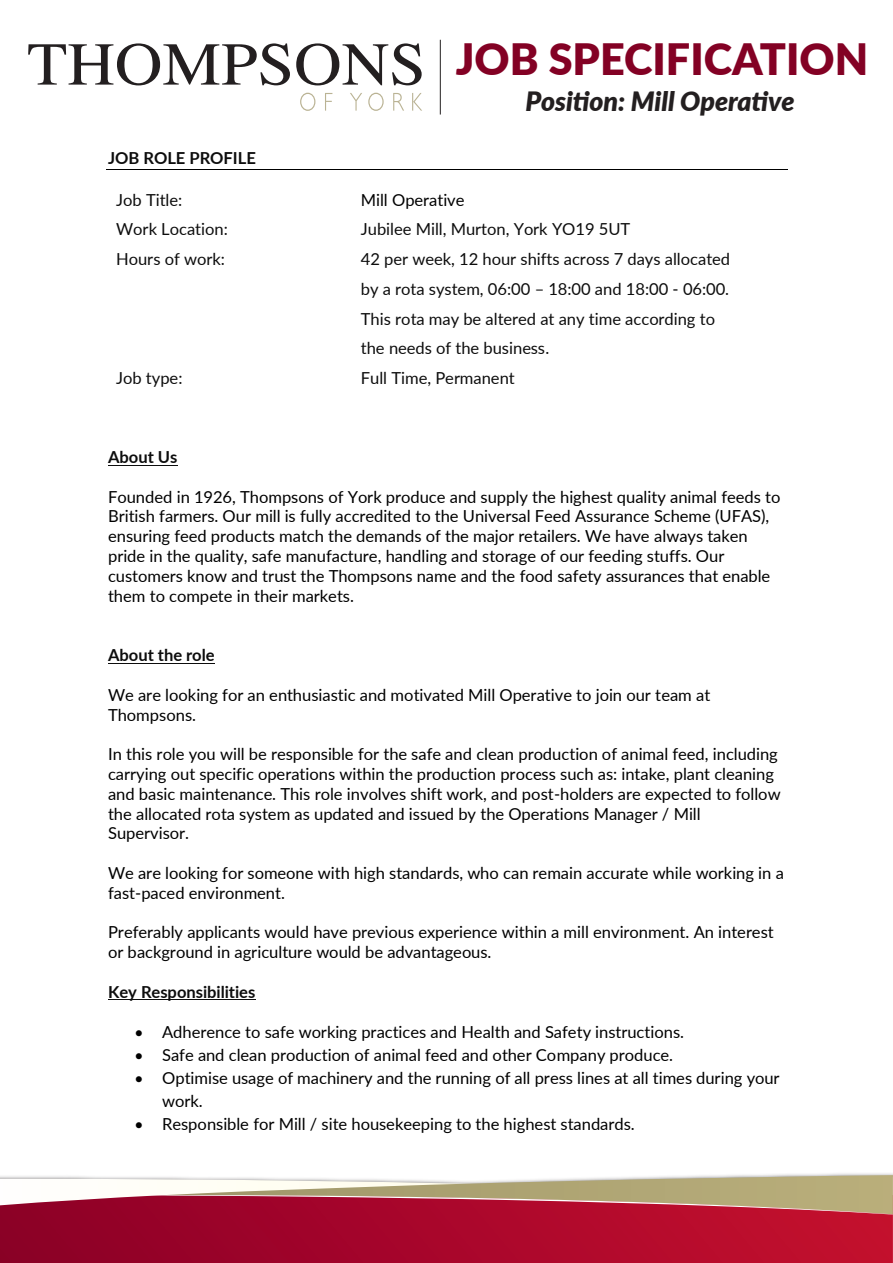
<style>
.page{position:relative;width:893px;height:1263px;background:#fff}
.page>*{position:absolute;margin:0;border:0;box-sizing:border-box;transform-origin:0 0}
.t1{font:900 43.2px "Lato";color:#830124}
.t2{font:italic 900 26.7px "Lato";color:#231f20}
.t3{font:16.5px/19.8px "Lato";color:#000}
.t4{font:16.5px/29.7px "Lato";color:#0d0d0d}
.t5{font:700 16.5px "Lato";color:#0d0d0d}
</style>
<div class="page">
<hr style="left:106px;top:169px;width:681px;height:1px;background:#000">
<hr style="left:108px;top:465px;width:69px;height:1px;background:#0d0d0d">
<hr style="left:108px;top:663px;width:107px;height:1px;background:#0d0d0d">
<hr style="left:108px;top:1000px;width:147px;height:1px;background:#0d0d0d">
<svg style="left:0;top:1217px;width:893px;height:46px;background:#a8072a"></svg>
<svg style="left:0;top:1175px;width:893px;height:42px"></svg>
<hr style="left:440px;top:40px;width:1px;height:75px;background:#231f20">
<svg style="left:28px;top:43px;width:262px;height:42px"></svg>
<svg style="left:296px;top:43px;width:126px;height:42px"></svg>
<svg style="left:300px;top:93px;width:15px;height:18px"></svg>
<svg style="left:325px;top:93px;width:7px;height:18px"></svg>
<svg style="left:350px;top:93px;width:12px;height:18px"></svg>
<svg style="left:368px;top:93px;width:16px;height:18px"></svg>
<svg style="left:393px;top:93px;width:11px;height:18px"></svg>
<svg style="left:412px;top:93px;width:10px;height:18px"></svg>
<h1 class="t1" style="left:456px;top:27px;width:414px">JOB SPECIFICATION</h1>
<h2 class="t2" style="left:526px;top:82px;width:270px">Position: Mill Operative</h2>
<p class="t5" style="left:108px;top:146px;width:149px">JOB ROLE PROFILE</p>
<p class="t4" style="left:116px;top:184px;width:68px">Job Title:</p>
<p class="t3" style="left:361px;top:189px;width:105px">Mill Operative</p>
<p class="t4" style="left:116px;top:214px;width:113px">Work Location:</p>
<p class="t4" style="left:361px;top:214px;width:271px">Jubilee Mill, Murton, York YO19 5UT</p>
<p class="t4" style="left:116px;top:243px;width:110px">Hours of work:</p>
<p class="t4" style="left:361px;top:243px;width:371px">42 per week, 12 hour shifts across 7 days allocated by a rota system, 06:00 – 18:00 and 18:00 - 06:00.<br>This rota may be altered at any time according to the needs of the business.</p>
<p class="t4" style="left:116px;top:362px;width:68px">Job type:</p>
<p class="t4" style="left:361px;top:362px;width:156px">Full Time, Permanent</p>
<p class="t5" style="left:108px;top:445px;width:71px">About Us</p>
<p class="t3" style="left:108px;top:486px;width:674px">Founded in 1926, Thompsons of York produce and supply the highest quality animal feeds to British farmers. Our mill is fully accredited to the Universal Feed Assurance Scheme (UFAS), ensuring feed products match the demands of the major retailers. We have always taken pride in the quality, safe manufacture, handling and storage of our feeding stuffs. Our customers know and trust the Thompsons name and the food safety assurances that enable them to compete in their markets.</p>
<p class="t5" style="left:108px;top:643px;width:108px">About the role</p>
<p class="t3" style="left:108px;top:684px;width:604px">We are looking for an enthusiastic and motivated Mill Operative to join our team at<br>Thompsons.</p>
<p class="t3" style="left:108px;top:743px;width:674px">In this role you will be responsible for the safe and clean production of animal feed, including carrying out specific operations within the production process such as: intake, plant cleaning and basic maintenance. This role involves shift work, and post-holders are expected to follow the allocated rota system as updated and issued by the Operations Manager / Mill Supervisor.</p>
<p class="t3" style="left:108px;top:862px;width:677px">We are looking for someone with high standards, who can remain accurate while working in a fast-paced environment.</p>
<p class="t3" style="left:108px;top:922px;width:667px">Preferably applicants would have previous experience within a mill environment. An interest or background in agriculture would be advantageous.</p>
<p class="t5" style="left:108px;top:980px;width:149px">Key Responsibilities</p>
<p class="t3" style="left:135px;top:1021px;width:551px">• Adherence to safe working practices and Health and Safety instructions.</p>
<p class="t3" style="left:135px;top:1044px;width:540px">• Safe and clean production of animal feed and other Company produce.</p>
<p class="t3" style="left:162px;top:1066px;width:619px;line-height:22.6px;text-indent:-27px">• Optimise usage of machinery and the running of all press lines at all times during your work.</p>
<p class="t3" style="left:135px;top:1113px;width:501px">• Responsible for Mill / site housekeeping to the highest standards.</p>
</div>
